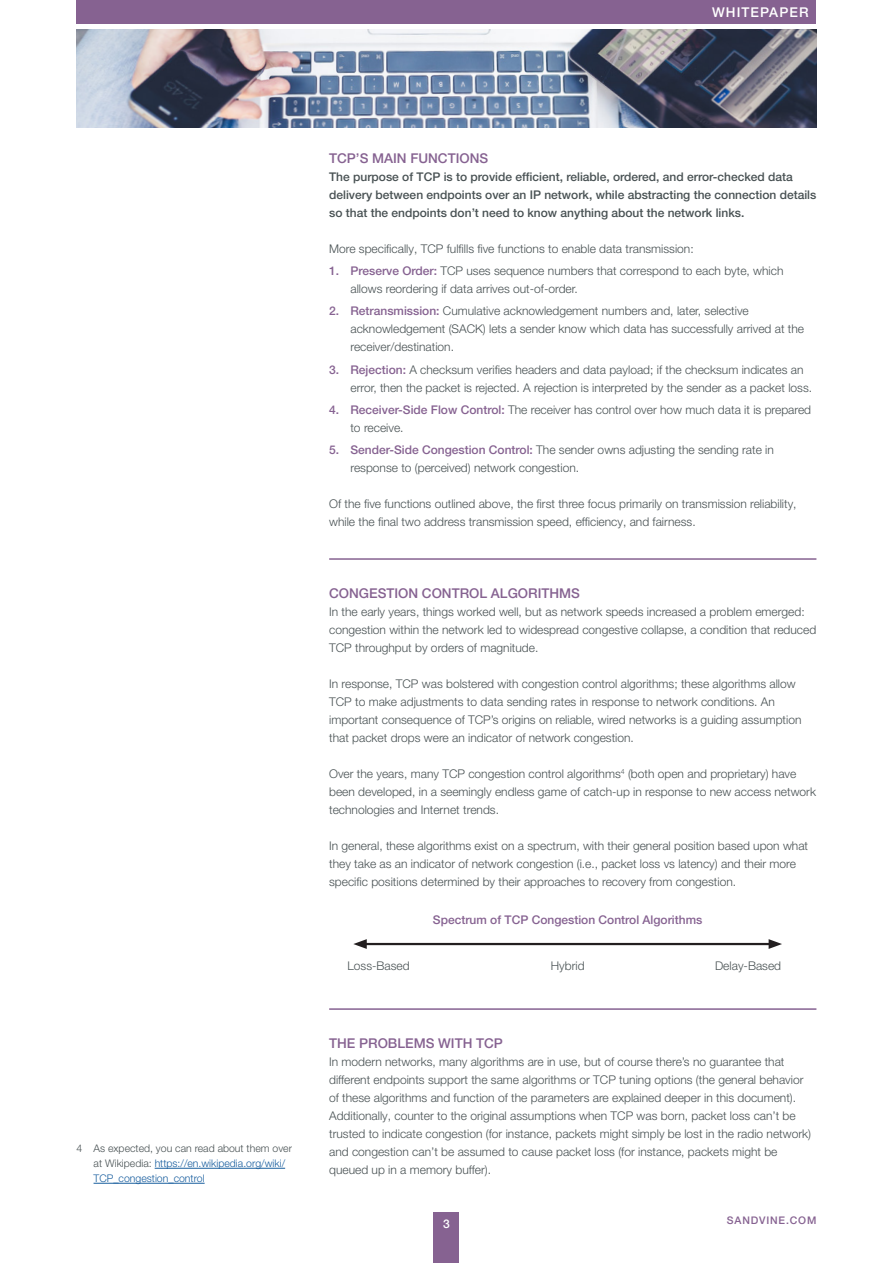
<style>
.page{position:relative;width:893px;height:1263px;background:#fff}
.page>*{position:absolute;margin:0;border:0;box-sizing:border-box;transform-origin:0 0}
.t1{font:500 13.5px "Helvetica Neue LT Pro";color:#866291}
.t2{font:500 13.5px "Helvetica Neue LT Pro";letter-spacing:.08em;color:#fff}
.t3{font:300 12px/18px "Helvetica Neue LT Pro";color:#485153}
.t4{font:500 12px/18px "Helvetica Neue LT Pro";color:#485153}
.t5{font:500 12px "Helvetica Neue LT Pro";color:#866291}
.t6{font:500 12px "Helvetica Neue LT Pro";color:#fff}
.Footnote{font:300 10.5px/15px "Helvetica Neue LT Pro";color:#175d9e}
.t7{font:500 10.5px "Helvetica Neue LT Pro";letter-spacing:.08em;color:#866291}
.s1{color:#485153}
.s2{font-weight:500;color:#866291}
</style>
<div class="page">
<div style="left:77px;top:0;width:739px;height:24px;background:#866291"></div>
<div style="left:434px;top:1212px;width:25px;height:51px;background:#866291"></div>
<img style="left:77px;top:30px;width:739px;height:98px">
<hr style="left:155px;top:1168px;width:130px;height:1px;background:#175d9e">
<hr style="left:94px;top:1183px;width:111px;height:1px;background:#175d9e">
<hr style="left:329px;top:558px;width:487px;height:2px;background:#866291">
<hr style="left:329px;top:1008px;width:487px;height:2px;background:#866291">
<hr style="left:363px;top:943px;width:410px;height:2px;background:#231f20">
<svg style="left:353px;top:939px;width:14px;height:10px"></svg>
<svg style="left:769px;top:939px;width:13px;height:10px"></svg>
<p class="t2" style="left:712px;top:4px;width:98px">WHITEPAPER</p>
<p class="Footnote" style="left:94px;top:1141px;width:200px;text-indent:-17px"><span class="s1">4 As expected, you can read about them over at Wikipedia:</span> https://en.wikipedia.org/wiki/<br>TCP_congestion_control</p>
<h2 class="t1" style="left:329px;top:150px;width:161px">TCP’S MAIN FUNCTIONS</h2>
<p class="t4" style="left:329px;top:167px;width:489px">The purpose of TCP is to provide efficient, reliable, ordered, and error-checked data delivery between endpoints over an IP network, while abstracting the connection details so that the endpoints don’t need to know anything about the network links.</p>
<p class="t3" style="left:329px;top:239px;width:366px">More specifically, TCP fulfills five functions to enable data transmission:</p>
<p class="t3" style="left:350px;top:261px;width:435px;text-indent:-21px"><span class="s2">1. Preserve Order:</span> TCP uses sequence numbers that correspond to each byte, which allows reordering if data arrives out-of-order.</p>
<p class="t3" style="left:350px;top:302px;width:455px;text-indent:-21px"><span class="s2">2. Retransmission:</span> Cumulative acknowledgement numbers and, later, selective acknowledgement (SACK) lets a sender know which data has successfully arrived at the receiver/destination.</p>
<p class="t3" style="left:350px;top:360px;width:463px;text-indent:-21px"><span class="s2">3. Rejection:</span> A checksum verifies headers and data payload; if the checksum indicates an error, then the packet is rejected. A rejection is interpreted by the sender as a packet loss.</p>
<p class="t3" style="left:350px;top:400px;width:462px;text-indent:-21px"><span class="s2">4. Receiver-Side Flow Control:</span> The receiver has control over how much data it is prepared to receive.</p>
<p class="t3" style="left:350px;top:440px;width:425px;text-indent:-21px"><span class="s2">5. Sender-Side Congestion Control:</span> The sender owns adjusting the sending rate in response to (perceived) network congestion.</p>
<p class="t3" style="left:329px;top:494px;width:469px">Of the five functions outlined above, the first three focus primarily on transmission reliability, while the final two address transmission speed, efficiency, and fairness.</p>
<h2 class="t1" style="left:329px;top:585px;width:252px">CONGESTION CONTROL ALGORITHMS</h2>
<p class="t3" style="left:329px;top:602px;width:489px">In the early years, things worked well, but as network speeds increased a problem emerged: congestion within the network led to widespread congestive collapse, a condition that reduced<br>TCP throughput by orders of magnitude.</p>
<p class="t3" style="left:329px;top:674px;width:474px">In response, TCP was bolstered with congestion control algorithms; these algorithms allow TCP to make adjustments to data sending rates in response to network conditions. An important consequence of TCP’s origins on reliable, wired networks is a guiding assumption that packet drops were an indicator of network congestion.</p>
<p class="t3" style="left:329px;top:764px;width:488px">Over the years, many TCP congestion control algorithms<sup>4</sup> (both open and proprietary) have been developed, in a seemingly endless game of catch-up in response to new access network technologies and Internet trends.</p>
<p class="t3" style="left:329px;top:836px;width:480px">In general, these algorithms exist on a spectrum, with their general position based upon what they take as an indicator of network congestion (i.e., packet loss vs latency) and their more specific positions determined by their approaches to recovery from congestion.</p>
<p class="t5" style="left:433px;top:912px;width:271px">Spectrum of TCP Congestion Control Algorithms</p>
<p class="t3" style="left:347px;top:957px;width:64px">Loss-Based</p>
<p class="t3" style="left:551px;top:957px;width:35px">Hybrid</p>
<p class="t3" style="left:715px;top:957px;width:68px">Delay-Based</p>
<h2 class="t1" style="left:329px;top:1035px;width:175px">THE PROBLEMS WITH TCP</h2>
<p class="t3" style="left:329px;top:1052px;width:476px">In modern networks, many algorithms are in use, but of course there’s no guarantee that different endpoints support the same algorithms or TCP tuning options (the general behavior of these algorithms and function of the parameters are explained deeper in this document).</p>
<p class="t3" style="left:329px;top:1106px;width:483px">Additionally, counter to the original assumptions when TCP was born, packet loss can’t be trusted to indicate congestion (for instance, packets might simply be lost in the radio network) and congestion can’t be assumed to cause packet loss (for instance, packets might be queued up in a memory buffer).</p>
<p class="t6" style="left:443px;top:1216px;width:8px">3</p>
<p class="t7" style="left:727px;top:1214px;width:91px">SANDVINE.COM</p>
</div>
